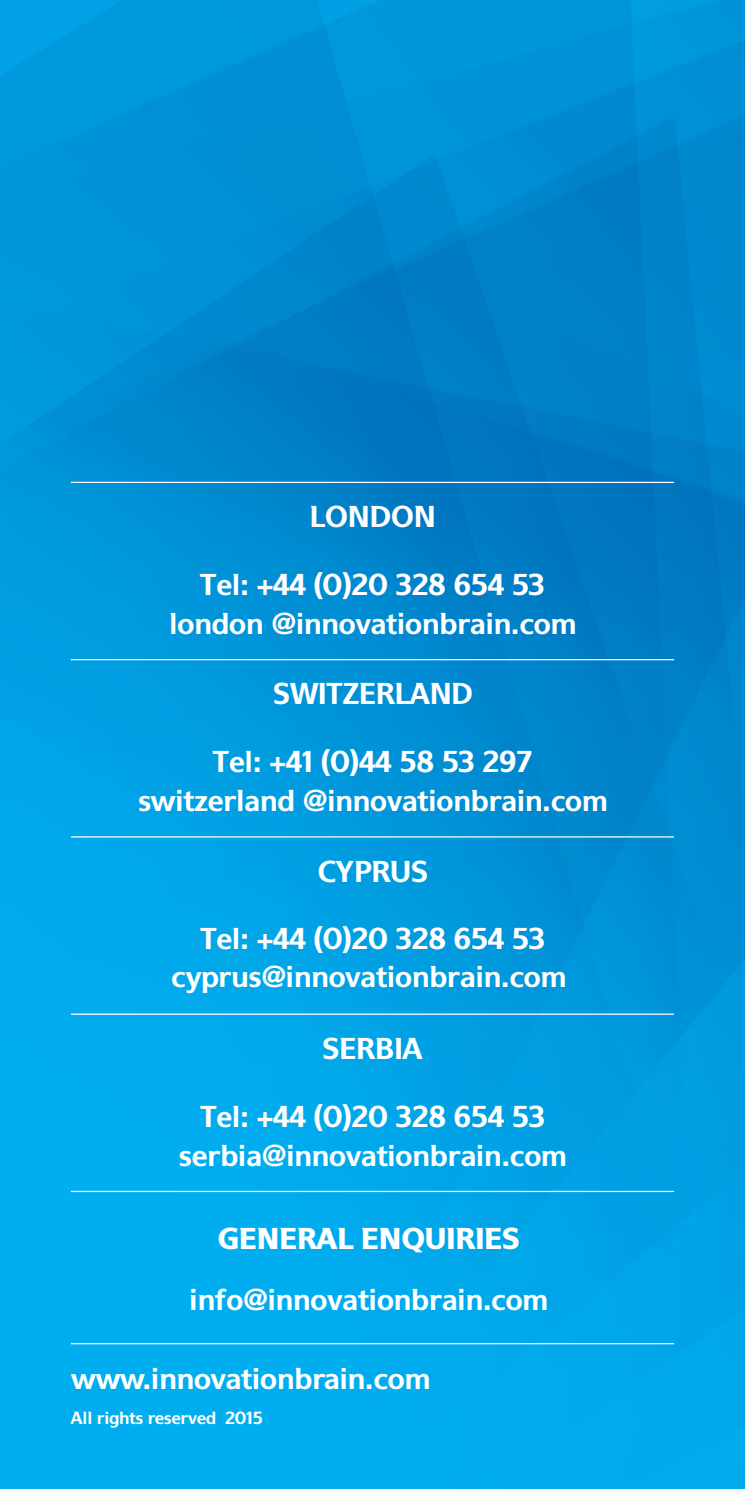
<style>
.page{position:relative;width:745px;height:1489px;background:#fff}
.page>*{position:absolute;margin:0;border:0;box-sizing:border-box;transform-origin:0 0}
.t1{font:30px/38.5px "Arthur";color:#fff;text-align:center}
.t2{font:700 30px "Arthur";color:#fff}
.t3{font:17.5px "Arthur";color:#fff}
</style>
<div class="page">
<img style="left:0;top:0;width:744px;height:1488px">
<hr style="left:71px;top:659px;width:602px;height:1px;background:#fff">
<hr style="left:71px;top:836px;width:602px;height:1px;background:#fff">
<hr style="left:71px;top:1013px;width:602px;height:1px;background:#fff">
<hr style="left:71px;top:1190px;width:602px;height:1px;background:#fff">
<hr style="left:71px;top:1342px;width:602px;height:2px;background:#fff">
<hr style="left:71px;top:482px;width:602px;height:1px;background:#fff">
<p class="t1" style="left:309px;top:497px;width:127px">LONDON</p>
<p class="t1" style="left:169px;top:565px;width:408px">Tel: +44 (0)20 328 654 53 london @innovationbrain.com</p>
<p class="t1" style="left:273px;top:674px;width:201px">SWITZERLAND</p>
<p class="t1" style="left:138px;top:742px;width:470px">Tel: +41 (0)44 58 53 297 switzerland @innovationbrain.com</p>
<p class="t1" style="left:317px;top:851px;width:112px">CYPRUS</p>
<p class="t1" style="left:200px;top:918px;width:346px">Tel: +44 (0)20 328 654 53</p>
<p class="t1" style="left:171px;top:957px;width:396px">cyprus@innovationbrain.com</p>
<p class="t1" style="left:322px;top:1029px;width:102px">SERBIA</p>
<p class="t1" style="left:200px;top:1097px;width:346px">Tel: +44 (0)20 328 654 53</p>
<p class="t1" style="left:178px;top:1135px;width:389px">serbia@innovationbrain.com</p>
<p class="t2" style="left:217px;top:1219px;width:303px">GENERAL ENQUIRIES</p>
<p class="t1" style="left:189px;top:1279px;width:359px">info@innovationbrain.com</p>
<p class="t1" style="left:71px;top:1358px;width:360px">www.innovationbrain.com</p>
<p class="t3" style="left:71px;top:1406px;width:193px">All rights reserved 2015</p>
</div>
